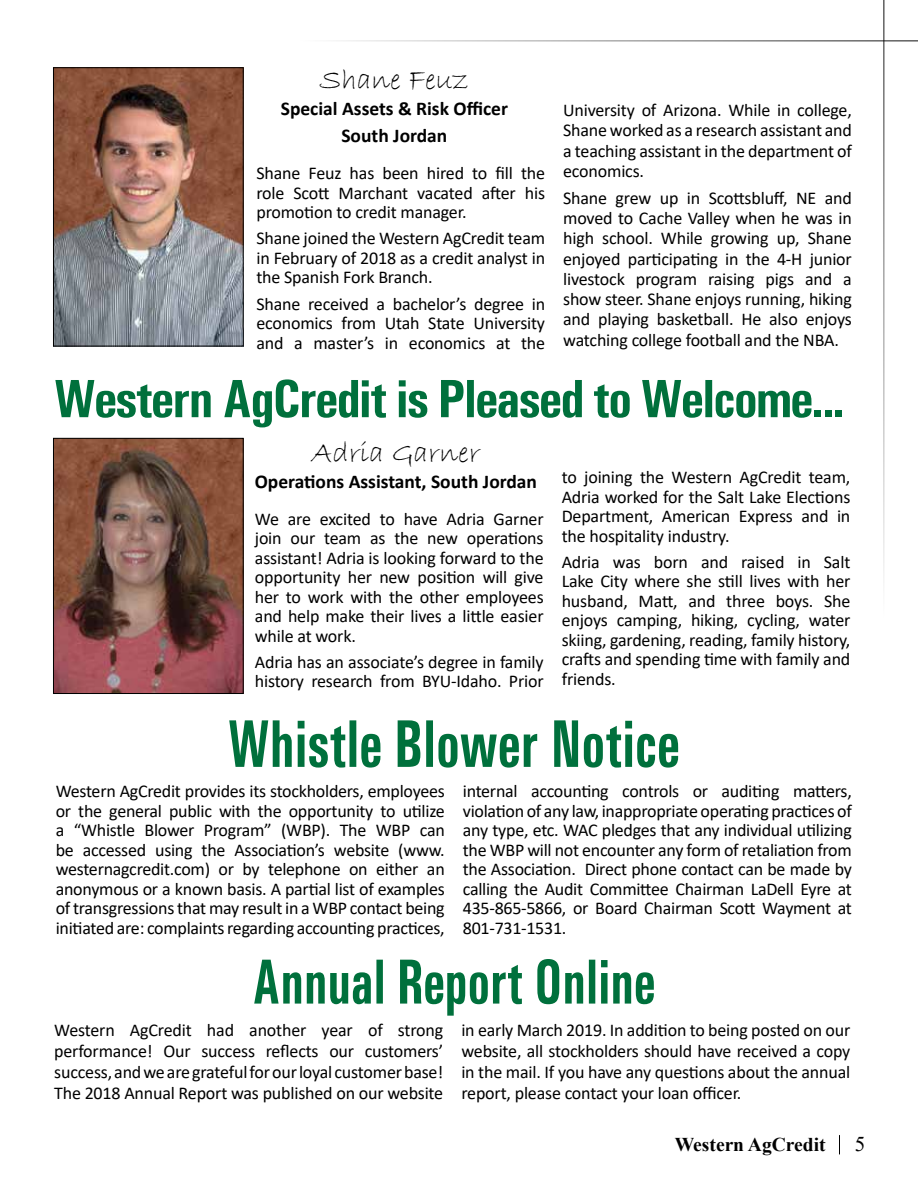
<style>
.page{position:relative;width:918px;height:1188px;background:#fff}
.page>*{position:absolute;margin:0;border:0;box-sizing:border-box;transform-origin:0 0}
.t1{font:700 condensed 67.5px "Univers";color:#00703c;scale:.8 1}
.t2{font:700 condensed 63.75px "Univers";color:#00703c;scale:.8 1}
.t3{font:700 condensed 54px "Univers";letter-spacing:-.03em;color:#00703c}
.t4{font:30px "Bradley Hand ITC";color:#000}
.t5{font:700 19.5px/27px "Calibri";color:#000;text-align:center}
.t6{font:700 19.5px "Times New Roman";color:#000}
.t7{font:18px/19.5px "Calibri";letter-spacing:-.01em;color:#000;text-align:justify}
.s1{font-weight:400;font-size:21px}
</style>
<div class="page">
<svg style="left:839px;top:1135px;width:1px;height:19px"></svg>
<hr style="left:300px;top:40px;width:618px;height:1px;background:#000">
<hr style="left:884px;top:0;width:1px;height:618px;background:#000">
<img style="left:55px;top:440px;width:186px;height:252px">
<div style="left:53px;top:438px;width:190px;height:256px;border:1px solid #000"></div>
<img style="left:55px;top:70px;width:186px;height:274px">
<div style="left:53px;top:68px;width:190px;height:278px;border:1px solid #000"></div>
<h3 class="t4" style="left:320px;top:61px;width:151px">Shane Feuz</h3>
<p class="t5" style="left:281px;top:95px;width:229px">Special Assets &amp; Risk Officer<br>South Jordan</p>
<p class="t7" style="left:256px;top:163px;width:290px">Shane Feuz has been hired to fill the role Scott Marchant vacated after his promotion to credit manager.</p>
<p class="t7" style="left:256px;top:228px;width:290px">Shane joined the Western AgCredit team in February of 2018 as a credit analyst in the Spanish Fork Branch.</p>
<p class="t7" style="left:256px;top:293px;width:290px">Shane received a bachelor’s degree in economics from Utah State University and a master’s in economics at the</p>
<p class="t7" style="left:563px;top:100px;width:290px;line-height:20.2px">University of Arizona. While in college, Shane worked as a research assistant and a teaching assistant in the department of economics.</p>
<p class="t7" style="left:563px;top:187px;width:290px;line-height:20.2px">Shane grew up in Scottsbluff, NE and moved to Cache Valley when he was in high school. While growing up, Shane enjoyed participating in the 4-H junior livestock program raising pigs and a show steer. Shane enjoys running, hiking and playing basketball. He also enjoys watching college football and the NBA.</p>
<h3 class="t3" style="left:54px;top:366px;width:792px">Western AgCredit is Pleased to Welcome...</h3>
<h3 class="t4" style="left:311px;top:434px;width:170px">Adria Garner</h3>
<p class="t5" style="left:255px;top:468px;width:284px">Operations Assistant, South Jordan</p>
<p class="t7" style="left:255px;top:508px;width:290px">We are excited to have Adria Garner join our team as the new operations assistant! Adria is looking forward to the opportunity her new position will give her to work with the other employees and help make their lives a little easier while at work.</p>
<p class="t7" style="left:255px;top:652px;width:290px">Adria has an associate’s degree in family history research from BYU-Idaho. Prior</p>
<p class="t7" style="left:562px;top:467px;width:290px">to joining the Western AgCredit team, Adria worked for the Salt Lake Elections Department, American Express and in the hospitality industry.</p>
<p class="t7" style="left:562px;top:552px;width:290px">Adria was born and raised in Salt Lake City where she still lives with her husband, Matt, and three boys. She enjoys camping, hiking, cycling, water skiing, gardening, reading, family history, crafts and spending time with family and friends.</p>
<h1 class="t1" style="left:228px;top:703px;width:567px">Whistle Blower Notice</h1>
<p class="t7" style="left:56px;top:781px;width:391px">Western AgCredit provides its stockholders, employees or the general public with the opportunity to utilize a “Whistle Blower Program” (WBP). The WBP can be accessed using the Association’s website (www. westernagcredit.com) or by telephone on either an anonymous or a known basis. A partial list of examples of transgressions that may result in a WBP contact being initiated are: complaints regarding accounting practices,</p>
<p class="t7" style="left:463px;top:781px;width:391px">internal accounting controls or auditing matters, violation of any law, inappropriate operating practices of any type, etc. WAC pledges that any individual utilizing the WBP will not encounter any form of retaliation from the Association. Direct phone contact can be made by calling the Audit Committee Chairman LaDell Eyre at 435-865-5866, or Board Chairman Scott Wayment at 801-731-1531.</p>
<h2 class="t2" style="left:252px;top:943px;width:506px">Annual Report Online</h2>
<p class="t7" style="left:54px;top:1019px;width:391px;line-height:21px">Western AgCredit had another year of strong performance! Our success reflects our customers’ success, and we are grateful for our loyal customer base!<br>The 2018 Annual Report was published on our website</p>
<p class="t7" style="left:461px;top:1019px;width:391px;line-height:21px">in early March 2019. In addition to being posted on our website, all stockholders should have received a copy in the mail. If you have any questions about the annual report, please contact your loan officer.</p>
<p class="t6" style="left:675px;top:1130px;width:192px">Western AgCredit <span class="s1">5</span></p>
</div>
